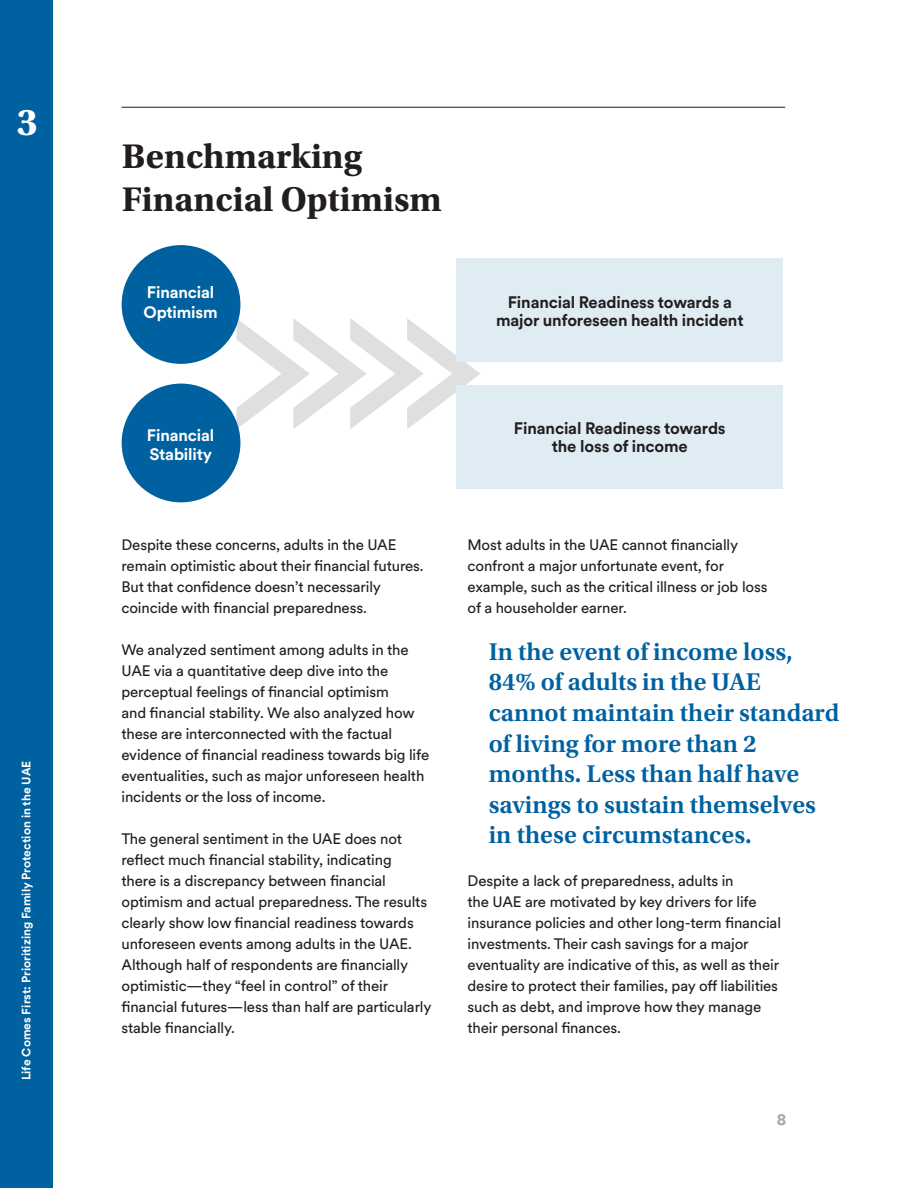
<style>
.page{position:relative;width:918px;height:1188px;background:#fff}
.page>*{position:absolute;margin:0;border:0;box-sizing:border-box;transform-origin:0 0}
.t1{font:700 39.45px "Utopia Std";color:#fff}
.t2{font:700 36px/43.2px "Utopia Std";color:#221e1f}
.t3{font:600 25.5px/30.6px "Utopia Std";color:#0061a0}
.t4{font:700 16.5px/18px "Circular XX";letter-spacing:-.01em;color:#221e1f;text-align:center}
.t5{font:700 16.5px/19.5px "Circular XX";letter-spacing:-.01em;color:#fff}
.t6{font:700 16.5px "Circular XX";color:#a3a7a9}
.t7{font:15px/21px "Circular XX";letter-spacing:-.01em;color:#221e1f}
.t8{font:700 12px "Circular XX";color:#fff}
</style>
<div class="page">
<svg style="left:208px;top:318px;width:273px;height:111px"></svg>
<div style="left:457px;top:386px;width:326px;height:103px;background:#e0ecf4"></div>
<div style="left:457px;top:259px;width:326px;height:103px;background:#e0ecf4"></div>
<div style="left:122px;top:245px;width:118px;height:119px;background:#0061a0;border-radius:50%"></div>
<div style="left:122px;top:384px;width:118px;height:118px;background:#0061a0;border-radius:50%"></div>
<div style="left:0;top:0;width:53px;height:1188px;background:#0061a0"></div>
<hr style="left:122px;top:107px;width:663px;height:1px;background:#221e1f">
<h1 class="t1" style="left:17px;top:99px;width:22px">3</h1>
<p class="t8" style="left:18px;top:1080px;width:321px;rotate:-90deg">Life Comes First: Prioritizing Family Protection in the UAE</p>
<h2 class="t2" style="left:122px;top:135px;width:322px">Benchmarking<br>Financial Optimism</h2>
<p class="t5" style="left:144px;top:282px;width:76px">Financial<br>Optimism</p>
<p class="t4" style="left:496px;top:293px;width:249px">Financial Readiness towards a major unforeseen health incident</p>
<p class="t5" style="left:147px;top:424px;width:69px">Financial<br>Stability</p>
<p class="t7" style="left:122px;top:534px;width:304px">Despite these concerns, adults in the UAE remain optimistic about their financial futures.<br>But that confidence doesn’t necessarily coincide with financial preparedness.</p>
<p class="t7" style="left:122px;top:639px;width:309px">We analyzed sentiment among adults in the UAE via a quantitative deep dive into the perceptual feelings of financial optimism<br>and financial stability. We also analyzed how these are interconnected with the factual evidence of financial readiness towards big life eventualities, such as major unforeseen health incidents or the loss of income.</p>
<p class="t7" style="left:122px;top:828px;width:312px">The general sentiment in the UAE does not reflect much financial stability, indicating<br>there is a discrepancy between financial optimism and actual preparedness. The results clearly show low financial readiness towards unforeseen events among adults in the UAE.<br>Although half of respondents are financially optimistic—they “feel in control” of their financial futures—less than half are particularly stable financially.</p>
<p class="t4" style="left:514px;top:419px;width:213px">Financial Readiness towards the loss of income</p>
<p class="t7" style="left:468px;top:534px;width:302px">Most adults in the UAE cannot financially confront a major unfortunate event, for example, such as the critical illness or job loss of a householder earner.</p>
<h3 class="t3" style="left:489px;top:636px;width:352px">In the event of income loss,<br>84% of adults in the UAE cannot maintain their standard of living for more than 2 months. Less than half have savings to sustain themselves in these circumstances.</h3>
<p class="t7" style="left:468px;top:870px;width:315px">Despite a lack of preparedness, adults in<br>the UAE are motivated by key drivers for life insurance policies and other long-term financial investments. Their cash savings for a major eventuality are indicative of this, as well as their desire to protect their families, pay off liabilities such as debt, and improve how they manage their personal finances.</p>
<p class="t6" style="left:777px;top:1108px;width:11px">8</p>
</div>
